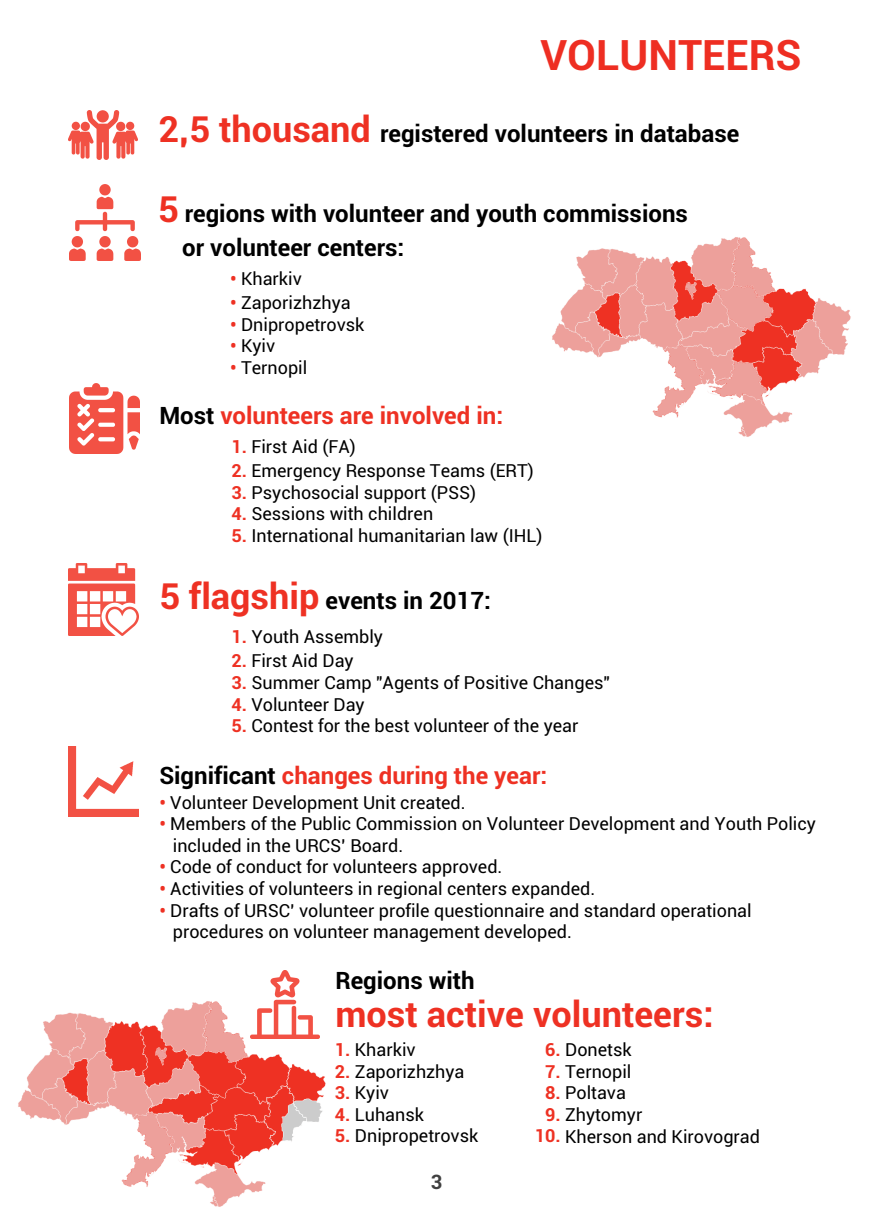
<style>
.page{position:relative;width:874px;height:1225px;background:#fff}
.page>*{position:absolute;margin:0;border:0;box-sizing:border-box;transform-origin:0 0}
.t1{font:700 42px "Roboto";color:#ee2e22}
.t2{font:700 36px "Roboto";color:#ee3123}
.t3{font:700 24px/34.2px "Roboto";color:#000}
.t4{font:700 24px "Roboto";color:#ee3123}
.t5{font:700 20px "Roboto";color:#404040}
.t6{font:18px/21.6px "Roboto";color:#000}
.s1{font-size:36px;color:#ee3123}
.s2{font-weight:700;color:#ee3123}
.s3{color:#000}
</style>
<div class="page">
<img style="left:552px;top:237px;width:298px;height:200px">
<img style="left:69px;top:185px;width:72px;height:76px">
<img style="left:69px;top:383px;width:71px;height:71px">
<img style="left:69px;top:563px;width:69px;height:72px">
<img style="left:18px;top:1001px;width:308px;height:206px">
<img style="left:69px;top:747px;width:69px;height:69px">
<img style="left:69px;top:111px;width:68px;height:48px">
<img style="left:251px;top:970px;width:68px;height:68px">
<h1 class="t1" style="left:540px;top:25px;width:262px">VOLUNTEERS</h1>
<h3 class="t3" style="left:158px;top:116px;width:582px"><span class="s1">2,5 thousand</span> registered volunteers in database</h3>
<h3 class="t3" style="left:182px;top:195px;width:507px;text-indent:-24px"><span class="s1">5</span> regions with volunteer and youth commissions or volunteer centers:</h3>
<p class="t6" style="left:230px;top:267px;width:73px"><span class="s2">•</span> Kharkiv</p>
<p class="t6" style="left:230px;top:291px;width:122px"><span class="s2">•</span> Zaporizhzhya</p>
<p class="t6" style="left:230px;top:313px;width:136px"><span class="s2">•</span> Dnipropetrovsk</p>
<p class="t6" style="left:230px;top:334px;width:46px"><span class="s2">•</span> Kyiv</p>
<p class="t6" style="left:230px;top:356px;width:79px"><span class="s2">•</span> Ternopil</p>
<h3 class="t4" style="left:159px;top:398px;width:345px"><span class="s3">Most</span> volunteers are involved in:</h3>
<p class="t6" style="left:231px;top:435px;width:126px"><span class="s2">1.</span> First Aid (FA)</p>
<p class="t6" style="left:231px;top:459px;width:304px"><span class="s2">2.</span> Emergency Response Teams (ERT)</p>
<p class="t6" style="left:231px;top:481px;width:246px"><span class="s2">3.</span> Psychosocial support (PSS)</p>
<p class="t6" style="left:231px;top:502px;width:203px"><span class="s2">4.</span> Sessions with children</p>
<p class="t6" style="left:231px;top:524px;width:312px"><span class="s2">5.</span> International humanitarian law (IHL)</p>
<h3 class="t3" style="left:159px;top:582px;width:333px"><span class="s1">5 flagship</span> events in 2017:</h3>
<p class="t6" style="left:231px;top:625px;width:153px"><span class="s2">1.</span> Youth Assembly</p>
<p class="t6" style="left:231px;top:649px;width:124px"><span class="s2">2.</span> First Aid Day</p>
<p class="t6" style="left:231px;top:671px;width:380px"><span class="s2">3.</span> Summer Camp "Agents of Positive Changes"</p>
<p class="t6" style="left:231px;top:692px;width:135px"><span class="s2">4.</span> Volunteer Day</p>
<p class="t6" style="left:231px;top:714px;width:348px"><span class="s2">5.</span> Contest for the best volunteer of the year</p>
<h3 class="t4" style="left:159px;top:758px;width:389px"><span class="s3">Significant</span> changes during the year:</h3>
<p class="t6" style="left:159px;top:790px;width:307px"><span class="s2">•</span> Volunteer Development Unit created.</p>
<p class="t6" style="left:173px;top:812px;width:644px;text-indent:-13px"><span class="s2">•</span> Members of the Public Commission on Volunteer Development and Youth Policy included in the URCS’ Board.</p>
<p class="t6" style="left:159px;top:855px;width:344px"><span class="s2">•</span> Code of conduct for volunteers approved.</p>
<p class="t6" style="left:159px;top:877px;width:437px"><span class="s2">•</span> Activities of volunteers in regional centers expanded.</p>
<p class="t6" style="left:173px;top:898px;width:580px;text-indent:-13px"><span class="s2">•</span> Drafts of URSC’ volunteer profile questionnaire and standard operational procedures on volunteer management developed.</p>
<h3 class="t3" style="left:335px;top:962px;width:141px">Regions with</h3>
<h2 class="t2" style="left:335px;top:988px;width:379px">most active volunteers:</h2>
<p class="t6" style="left:335px;top:1038px;width:82px"><span class="s2">1.</span> Kharkiv</p>
<p class="t6" style="left:545px;top:1038px;width:88px"><span class="s2">6.</span> Donetsk</p>
<p class="t6" style="left:335px;top:1059px;width:131px"><span class="s2">2.</span> Zaporizhzhya</p>
<p class="t6" style="left:545px;top:1059px;width:88px"><span class="s2">7.</span> Ternopil</p>
<p class="t6" style="left:335px;top:1081px;width:56px"><span class="s2">3.</span> Kyiv</p>
<p class="t6" style="left:545px;top:1081px;width:82px"><span class="s2">8.</span> Poltava</p>
<p class="t6" style="left:335px;top:1103px;width:91px"><span class="s2">4.</span> Luhansk</p>
<p class="t6" style="left:545px;top:1103px;width:99px"><span class="s2">9.</span> Zhytomyr</p>
<p class="t6" style="left:335px;top:1124px;width:145px"><span class="s2">5.</span> Dnipropetrovsk</p>
<p class="t6" style="left:534px;top:1124px;width:226px"><span class="s2">10.</span> Kherson and Kirovograd</p>
<p class="t5" style="left:430px;top:1168px;width:13px">3</p>
</div>
